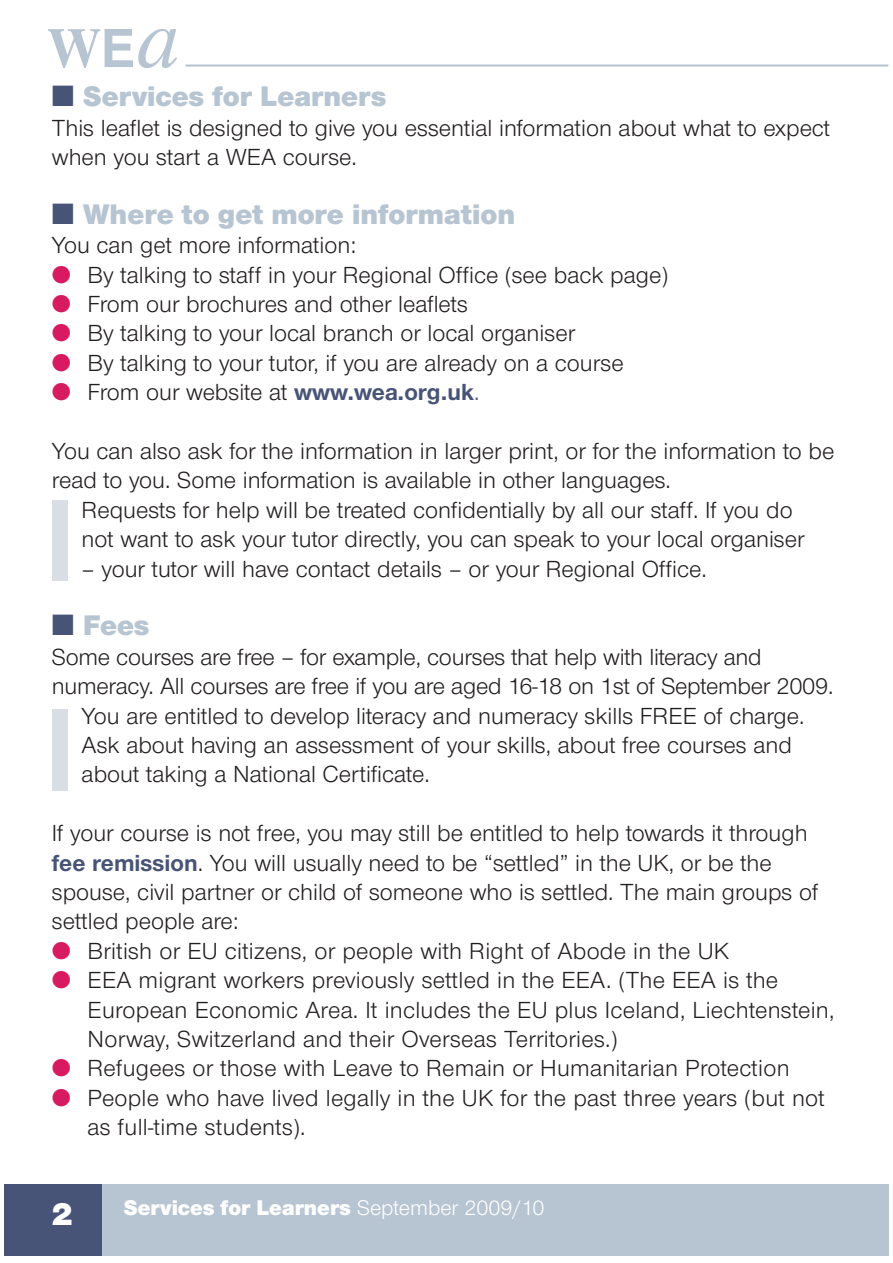
<style>
.page{position:relative;width:893px;height:1263px;background:#fff}
.page>*{position:absolute;margin:0;border:0;box-sizing:border-box;transform-origin:0 0}
.t1{font:900 33.6px "Nimbus Sans Novus T";color:#fff}
.t2{font:900 29.4px "Nimbus Sans Novus T";color:#b7c4d2}
.t3{font:24.15px/29.4px "Nimbus Sans Novus T";color:#231f20}
.t4{font:900 22.05px "Nimbus Sans Novus T";color:#fff}
.s1{color:#485477}
.s2{color:#d81a60}
.s3{font-weight:700;color:#485477}
.s4{font-weight:400}
</style>
<div class="page">
<div style="left:4px;top:1185px;width:884px;height:71px;background:#b7c4d2"></div>
<div style="left:4px;top:1185px;width:98px;height:71px;background:#485477"></div>
<div style="left:52px;top:709px;width:15px;height:82px;background:#d9dee5"></div>
<img style="left:49px;top:30px;width:128px;height:37px">
<div style="left:52px;top:500px;width:15px;height:81px;background:#d9dee5"></div>
<hr style="left:186px;top:64px;width:702px;height:3px;background:#b7c4d2">
<p class="t2" style="left:52px;top:86px;width:336px"><span class="s1">■</span> Services for Learners</p>
<p class="t3" style="left:52px;top:115px;width:780px">This leaflet is designed to give you essential information about what to expect when you start a WEA course.</p>
<p class="t2" style="left:52px;top:203px;width:465px"><span class="s1">■</span> Where to get more information</p>
<p class="t3" style="left:52px;top:233px;width:306px">You can get more information:</p>
<p class="t3" style="left:52px;top:262px;width:618px"><span class="s2">●</span> By talking to staff in your Regional Office (see back page)</p>
<p class="t3" style="left:52px;top:291px;width:418px"><span class="s2">●</span> From our brochures and other leaflets</p>
<p class="t3" style="left:52px;top:321px;width:525px"><span class="s2">●</span> By talking to your local branch or local organiser</p>
<p class="t3" style="left:52px;top:350px;width:573px"><span class="s2">●</span> By talking to your tutor, if you are already on a course</p>
<p class="t3" style="left:52px;top:380px;width:429px"><span class="s2">●</span> From our website at <span class="s3">www.wea.org.uk</span><span class="s1">.</span></p>
<p class="t3" style="left:52px;top:438px;width:784px">You can also ask for the information in larger print, or for the information to be</p>
<p class="t3" style="left:52px;top:468px;width:620px">read to you. Some information is available in other languages.</p>
<p class="t3" style="left:82px;top:497px;width:712px">Requests for help will be treated confidentially by all our staff. If you do</p>
<p class="t3" style="left:82px;top:527px;width:724px">not want to ask your tutor directly, you can speak to your local organiser</p>
<p class="t3" style="left:82px;top:556px;width:627px">– your tutor will have contact details – or your Regional Office.</p>
<p class="t2" style="left:52px;top:615px;width:99px"><span class="s1">■</span> Fees</p>
<p class="t3" style="left:52px;top:644px;width:711px">Some courses are free – for example, courses that help with literacy and</p>
<p class="t3" style="left:52px;top:674px;width:783px">numeracy. All courses are free if you are aged 16-18 on 1st of September 2009.</p>
<p class="t3" style="left:82px;top:703px;width:724px">You are entitled to develop literacy and numeracy skills FREE of charge.</p>
<p class="t3" style="left:82px;top:732px;width:712px">Ask about having an assessment of your skills, about free courses and</p>
<p class="t3" style="left:82px;top:762px;width:350px">about taking a National Certificate.</p>
<p class="t3" style="left:52px;top:821px;width:768px">If your course is not free, you may still be entitled to help towards it through <span class="s3">fee remission</span>. You will usually need to be “settled” in the UK, or be the spouse, civil partner or child of someone who is settled. The main groups of settled people are:</p>
<p class="t3" style="left:52px;top:938px;width:679px"><span class="s2">●</span> British or EU citizens, or people with Right of Abode in the UK</p>
<p class="t3" style="left:88px;top:968px;width:748px;text-indent:-36px"><span class="s2">●</span> EEA migrant workers previously settled in the EEA. (The EEA is the<br>European Economic Area. It includes the EU plus Iceland, Liechtenstein,<br>Norway, Switzerland and their Overseas Territories.)</p>
<p class="t3" style="left:52px;top:1056px;width:739px"><span class="s2">●</span> Refugees or those with Leave to Remain or Humanitarian Protection</p>
<p class="t3" style="left:88px;top:1085px;width:739px;text-indent:-36px"><span class="s2">●</span> People who have lived legally in the UK for the past three years (but not as full-time students).</p>
<h1 class="t1" style="left:52px;top:1202px;width:22px">2</h1>
<p class="t4" style="left:124px;top:1200px;width:422px">Services for Learners <span class="s4">September 2009/10</span></p>
</div>
